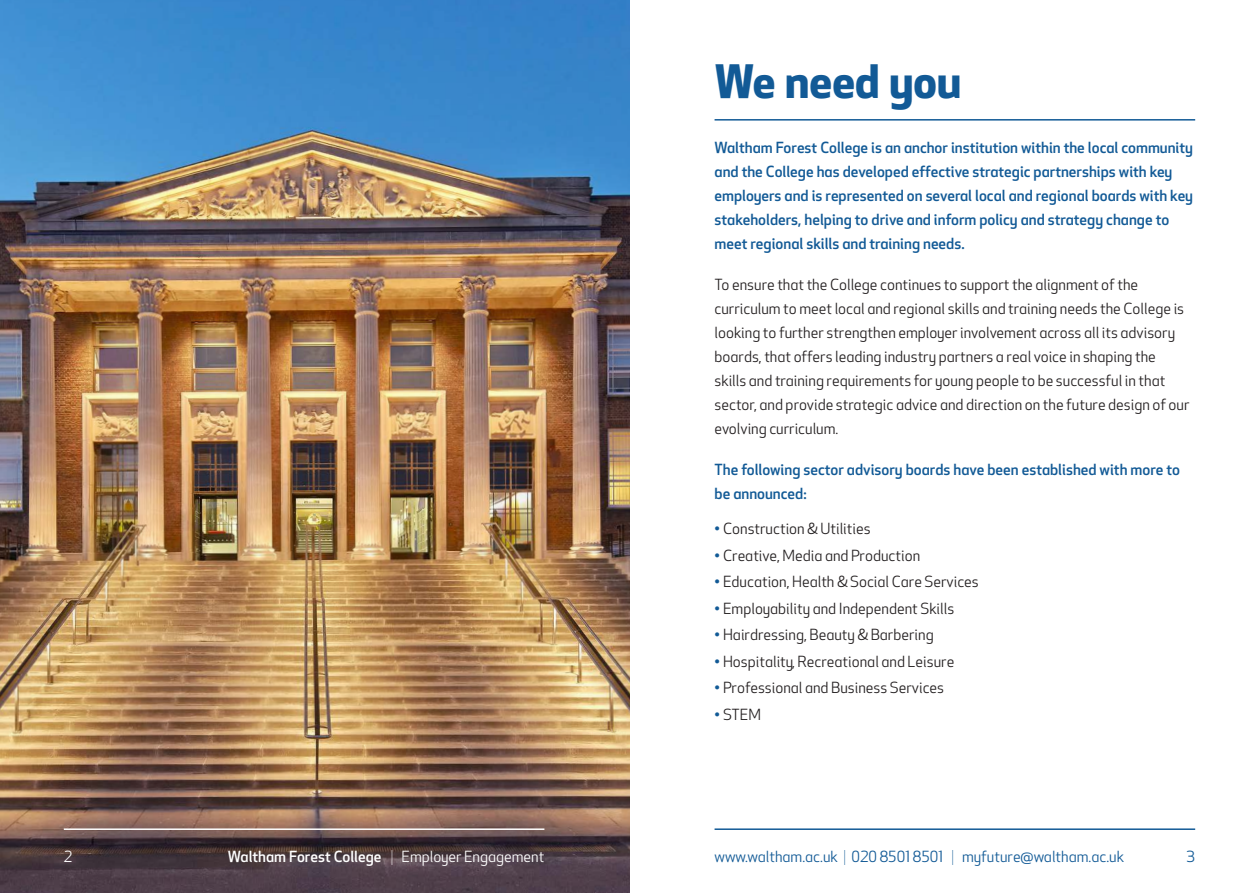
<style>
.page{position:relative;width:1259px;height:893px;background:#fff}
.page>*{position:absolute;margin:0;border:0;box-sizing:border-box;transform-origin:0 0}
.t1{font:700 45px "Apex New WFC";color:#125a96}
.Body{font:15px/24px "Apex New WFC";color:#231f20}
.Body-2{font:500 15px/24px "Apex New WFC";color:#125a96}
.Footer_Text{font:15px "Apex New WFC";color:#125a96}
.Footer_Text-2{font:500 15px "Apex New WFC";color:#fff}
.t2{font:15px "Apex New WFC";color:#fff}
.s1{color:#125a96}
.s2{font-weight:300}
.s3{font-weight:400}
</style>
<div class="page">
<img style="left:0;top:0;width:629px;height:893px">
<hr style="left:64px;top:828px;width:480px;height:2px;background:#fff">
<hr style="left:714px;top:119px;width:481px;height:2px;background:#125a96">
<hr style="left:714px;top:828px;width:481px;height:2px;background:#125a96">
<p class="t1" style="left:714px;top:48px;width:248px">We need you</p>
<p class="Body-2" style="left:714px;top:135px;width:480px">Waltham Forest College is an anchor institution within the local community and the College has developed effective strategic partnerships with key employers and is represented on several local and regional boards with key stakeholders, helping to drive and inform policy and strategy change to meet regional skills and training needs.</p>
<p class="Body" style="left:714px;top:273px;width:476px">To ensure that the College continues to support the alignment of the curriculum to meet local and regional skills and training needs the College is looking to further strengthen employer involvement across all its advisory boards, that offers leading industry partners a real voice in shaping the skills and training requirements for young people to be successful in that sector, and provide strategic advice and direction on the future design of our evolving curriculum.</p>
<p class="Body-2" style="left:714px;top:457px;width:467px">The following sector advisory boards have been established with more to be announced:</p>
<p class="Body" style="left:714px;top:517px;width:158px"><span class="s1">•</span> Construction &amp; Utilities</p>
<p class="Body" style="left:714px;top:543px;width:207px"><span class="s1">•</span> Creative, Media and Production</p>
<p class="Body" style="left:714px;top:570px;width:266px"><span class="s1">•</span> Education, Health &amp; Social Care Services</p>
<p class="Body" style="left:714px;top:596px;width:241px"><span class="s1">•</span> Employability and Independent Skills</p>
<p class="Body" style="left:714px;top:623px;width:221px"><span class="s1">•</span> Hairdressing, Beauty &amp; Barbering</p>
<p class="Body" style="left:714px;top:649px;width:241px"><span class="s1">•</span> Hospitality, Recreational and Leisure</p>
<p class="Body" style="left:714px;top:676px;width:231px"><span class="s1">•</span> Professional and Business Services</p>
<p class="Body" style="left:714px;top:702px;width:48px"><span class="s1">•</span> STEM</p>
<p class="Footer_Text-2" style="left:228px;top:846px;width:318px">Waltham Forest College <span class="s2">|</span> <span class="s3">Employer Engagement</span></p>
<p class="Footer_Text" style="left:714px;top:847px;width:411px">www.waltham.ac.uk <span class="s2">|</span> 020 8501 8501 <span class="s2">|</span> myfuture@waltham.ac.uk</p>
<p class="t2" style="left:64px;top:847px;width:10px">2</p>
<p class="Footer_Text" style="left:1186px;top:847px;width:10px">3</p>
</div>
